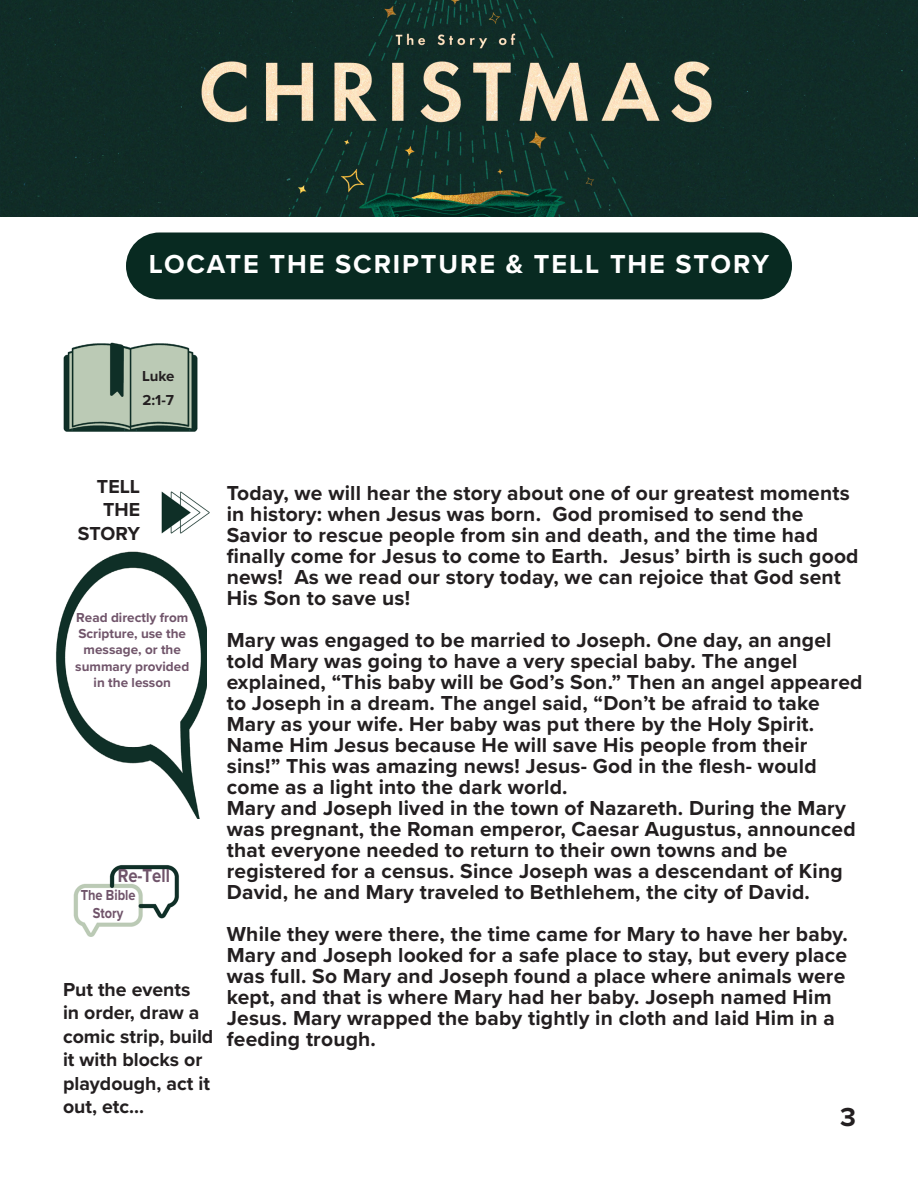
<style>
.page{position:relative;width:918px;height:1188px;background:#fff}
.page>*{position:absolute;margin:0;border:0;box-sizing:border-box;transform-origin:0 0}
.Paragraph_Style_4{font:700 27px "Proxima Nova";letter-spacing:.07em;color:#fff}
.t1{font:700 27px "Proxima Nova";color:#231f20}
.Paragraph_Style_5{font:700 21px/21px "Proxima Nova";letter-spacing:.01em;color:#231f20}
.Memory_Verse{font:700 19.5px/23.4px "Proxima Nova";color:#231f20}
.Memory_Verse-2{font:700 19.5px "Proxima Nova";color:#70546a;scale:.85 1}
.Memory_Verse-3{font:700 15px/18px "Proxima Nova";color:#70546a;text-align:center;scale:.85 1}
.Lesson_Title{font:700 15px "Proxima Nova";color:#231f20}
.Memory_Verse-4{font:700 13.5px/16.2px "Proxima Nova";color:#70546a;text-align:center}
</style>
<div class="page">
<img style="left:0;top:0;width:918px;height:216px">
<div style="left:126px;top:232px;width:666px;height:67px;background:#082a21;border-radius:33px"></div>
<img style="left:161px;top:491px;width:49px;height:43px">
<img style="left:73px;top:865px;width:106px;height:72px">
<img style="left:56px;top:551px;width:150px;height:268px">
<img style="left:63px;top:342px;width:135px;height:90px">
<p class="Paragraph_Style_4" style="left:149px;top:244px;width:622px">LOCATE THE SCRIPTURE &amp; TELL THE STORY</p>
<p class="Lesson_Title" style="left:142px;top:364px;width:34px">Luke</p>
<p class="Lesson_Title" style="left:143px;top:388px;width:33px">2:1-7</p>
<p class="Memory_Verse" style="left:97px;top:474px;width:45px">TELL</p>
<p class="Memory_Verse" style="left:103px;top:497px;width:38px">THE</p>
<p class="Memory_Verse" style="left:78px;top:521px;width:64px">STORY</p>
<p class="Memory_Verse-4" style="left:76px;top:609px;width:114px">Read directly from</p>
<p class="Memory_Verse-4" style="left:75px;top:625px;width:115px">Scripture, use the message, or the summary provided</p>
<p class="Memory_Verse-4" style="left:94px;top:674px;width:79px">in the lesson</p>
<p class="Memory_Verse-2" style="left:118px;top:861px;width:63px">Re-Tell</p>
<p class="Memory_Verse-3" style="left:81px;top:886px;width:66px">The Bible<br>Story</p>
<p class="Memory_Verse" style="left:63px;top:977px;width:152px">Put the events<br>in order, draw a comic strip, build it with blocks or playdough, act it out, etc...</p>
<p class="Paragraph_Style_5" style="left:227px;top:482px;width:633px">Today, we will hear the story about one of our greatest moments in history: when Jesus was born. God promised to send the Savior to rescue people from sin and death, and the time had finally come for Jesus to come to Earth. Jesus’ birth is such good news! As we read our story today, we can rejoice that God sent His Son to save us!</p>
<p class="Paragraph_Style_5" style="left:227px;top:629px;width:637px">Mary was engaged to be married to Joseph. One day, an angel told Mary was going to have a very special baby. The angel explained, “This baby will be God’s Son.” Then an angel appeared to Joseph in a dream. The angel said, “Don’t be afraid to take Mary as your wife. Her baby was put there by the Holy Spirit.<br>Name Him Jesus because He will save His people from their sins!” This was amazing news! Jesus- God in the flesh- would come as a light into the dark world.</p>
<p class="Paragraph_Style_5" style="left:227px;top:797px;width:630px">Mary and Joseph lived in the town of Nazareth. During the Mary was pregnant, the Roman emperor, Caesar Augustus, announced that everyone needed to return to their own towns and be registered for a census. Since Joseph was a descendant of King David, he and Mary traveled to Bethlehem, the city of David.</p>
<p class="Paragraph_Style_5" style="left:227px;top:923px;width:623px">While they were there, the time came for Mary to have her baby.<br>Mary and Joseph looked for a safe place to stay, but every place was full. So Mary and Joseph found a place where animals were kept, and that is where Mary had her baby. Joseph named Him Jesus. Mary wrapped the baby tightly in cloth and laid Him in a feeding trough.</p>
<p class="t1" style="left:840px;top:1096px;width:17px">3</p>
</div>
